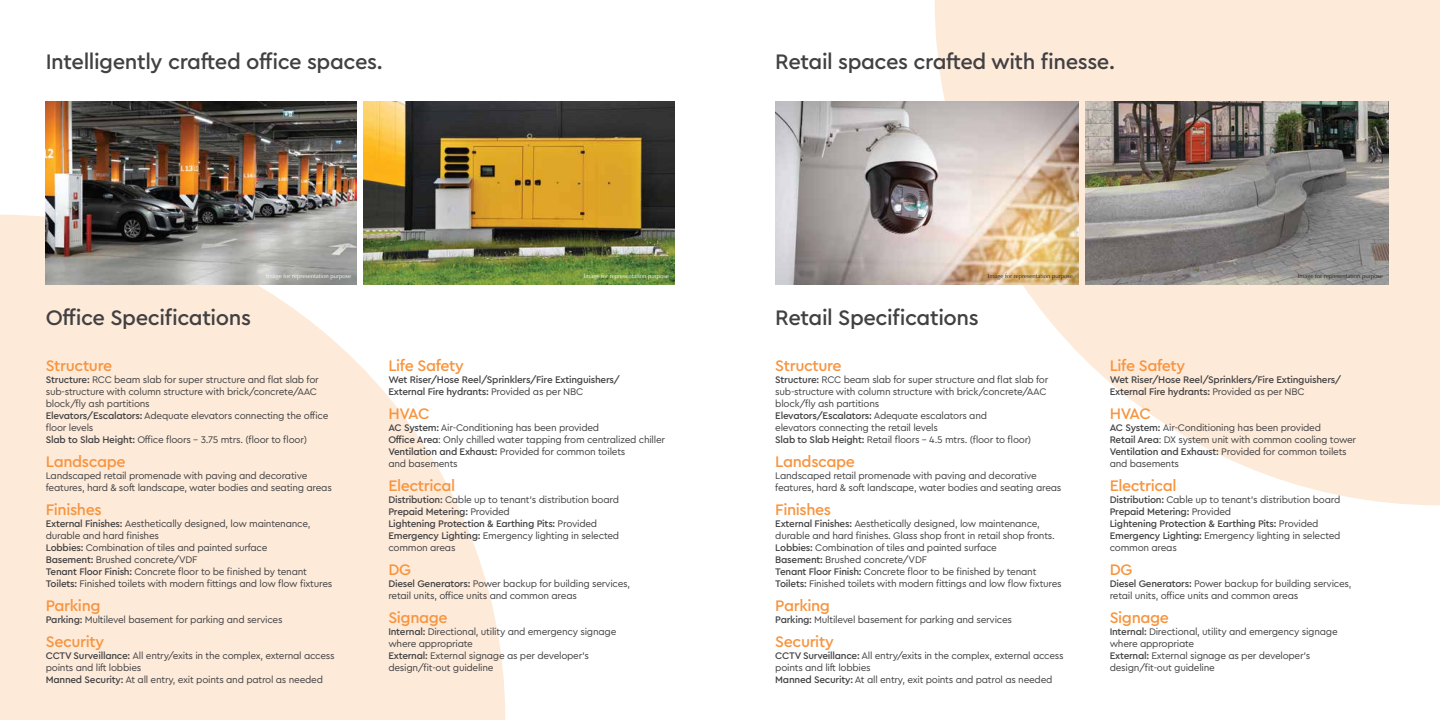
<style>
.page{position:relative;width:1440px;height:720px;background:#fff}
.page>*{position:absolute;margin:0;border:0;box-sizing:border-box;transform-origin:0 0}
.t1{font:500 22px "Cera Godrej Interio";letter-spacing:-.02em;color:#414042}
.t2{font:500 16px "Cera Godrej Interio";letter-spacing:-.025em;color:#f7943e}
.t3{font:10px/12px "Cera Godrej Interio";letter-spacing:-.025em;color:#414042}
.t4{font:500 10px/12px "Cera Godrej Interio";letter-spacing:-.025em;color:#414042}
.t5{font:6px "Optima LT";color:#fff}
.t6{font:6px "Optima LT";color:#231f20}
.s1{font-weight:500}
.s2{font-weight:400}
</style>
<div class="page">
<svg style="left:0;top:215px;width:505px;height:505px;background:#fdecde"></svg>
<img style="left:46px;top:102px;width:311px;height:183px">
<img style="left:364px;top:102px;width:311px;height:183px">
<svg style="left:935px;top:0;width:505px;height:505px;fill:#fdead9"></svg>
<img style="left:775px;top:102px;width:304px;height:183px">
<img style="left:1085px;top:102px;width:303px;height:183px">
<h1 class="t1" style="left:46px;top:47px;width:338px">Intelligently crafted office spaces.</h1>
<h1 class="t1" style="left:775px;top:47px;width:341px">Retail spaces crafted with finesse.</h1>
<p class="t5" style="left:266px;top:272px;width:87px">Image for representation purpose</p>
<p class="t5" style="left:584px;top:272px;width:87px">Image for representation purpose</p>
<p class="t6" style="left:988px;top:272px;width:87px">Image for representation purpose</p>
<p class="t6" style="left:1298px;top:272px;width:87px">Image for representation purpose</p>
<h1 class="t1" style="left:46px;top:303px;width:207px">Office Specifications</h1>
<h1 class="t1" style="left:775px;top:303px;width:205px">Retail Specifications</h1>
<h2 class="t2" style="left:46px;top:355px;width:68px">Structure</h2>
<p class="t3" style="left:46px;top:373px;width:284px"><span class="s1">Structure:</span> RCC beam slab for super structure and flat slab for sub-structure with column structure with brick/concrete/AAC block/fly ash partitions<br><span class="s1">Elevators/Escalators:</span> Adequate elevators connecting the office floor levels<br><span class="s1">Slab to Slab Height:</span> Office floors – 3.75 mtrs. (floor to floor)</p>
<h2 class="t2" style="left:46px;top:451px;width:81px">Landscape</h2>
<p class="t3" style="left:46px;top:469px;width:288px">Landscaped retail promenade with paving and decorative features, hard &amp; soft landscape, water bodies and seating areas</p>
<h2 class="t2" style="left:46px;top:499px;width:57px">Finishes</h2>
<p class="t3" style="left:46px;top:517px;width:288px"><span class="s1">External Finishes:</span> Aesthetically designed, low maintenance, durable and hard finishes<br><span class="s1">Lobbies:</span> Combination of tiles and painted surface<br><span class="s1">Basement:</span> Brushed concrete/VDF<br><span class="s1">Tenant Floor Finish:</span> Concrete floor to be finished by tenant <span class="s1">Toilets:</span> Finished toilets with modern fittings and low flow fixtures</p>
<h2 class="t2" style="left:46px;top:595px;width:56px">Parking</h2>
<p class="t3" style="left:46px;top:613px;width:238px"><span class="s1">Parking:</span> Multilevel basement for parking and services</p>
<h2 class="t2" style="left:46px;top:631px;width:60px">Security</h2>
<p class="t3" style="left:46px;top:649px;width:290px"><span class="s1">CCTV Surveillance:</span> All entry/exits in the complex, external access points and lift lobbies<br><span class="s1">Manned Security:</span> At all entry, exit points and patrol as needed</p>
<h2 class="t2" style="left:388px;top:355px;width:77px">Life Safety</h2>
<p class="t4" style="left:388px;top:373px;width:233px">Wet Riser/Hose Reel/Sprinklers/Fire Extinguishers/<br>External Fire hydrants: <span class="s2">Provided as per NBC</span></p>
<h2 class="t2" style="left:388px;top:403px;width:43px">HVAC</h2>
<p class="t3" style="left:388px;top:421px;width:278px"><span class="s1">AC System:</span> Air-Conditioning has been provided<br><span class="s1">Office Area</span>: Only chilled water tapping from centralized chiller <span class="s1">Ventilation and Exhaust:</span> Provided for common toilets<br>and basements</p>
<h2 class="t2" style="left:388px;top:475px;width:68px">Electrical</h2>
<p class="t3" style="left:388px;top:493px;width:232px"><span class="s1">Distribution:</span> Cable up to tenant’s distribution board <span class="s1">Prepaid Metering:</span> Provided<br><span class="s1">Lightening Protection &amp; Earthing Pits:</span> Provided <span class="s1">Emergency Lighting:</span> Emergency lighting in selected common areas</p>
<h2 class="t2" style="left:388px;top:559px;width:24px">DG</h2>
<p class="t3" style="left:388px;top:577px;width:243px"><span class="s1">Diesel Generators:</span> Power backup for building services, retail units, office units and common areas</p>
<h2 class="t2" style="left:388px;top:607px;width:61px">Signage</h2>
<p class="t3" style="left:388px;top:625px;width:230px"><span class="s1">Internal:</span> Directional, utility and emergency signage where appropriate<br><span class="s1">External:</span> External signage as per developer’s design/fit-out guideline</p>
<h2 class="t2" style="left:775px;top:355px;width:68px">Structure</h2>
<p class="t3" style="left:775px;top:373px;width:274px"><span class="s1">Structure:</span> RCC beam slab for super structure and flat slab for sub-structure with column structure with brick/concrete/AAC block/fly ash partitions<br><span class="s1">Elevators/Escalators:</span> Adequate escalators and<br>elevators connecting the retail levels<br><span class="s1">Slab to Slab Height:</span> Retail floors – 4.5 mtrs. (floor to floor)</p>
<h2 class="t2" style="left:775px;top:451px;width:81px">Landscape</h2>
<p class="t3" style="left:775px;top:469px;width:288px">Landscaped retail promenade with paving and decorative features, hard &amp; soft landscape, water bodies and seating areas</p>
<h2 class="t2" style="left:775px;top:499px;width:57px">Finishes</h2>
<p class="t3" style="left:775px;top:517px;width:288px"><span class="s1">External Finishes:</span> Aesthetically designed, low maintenance, durable and hard finishes. Glass shop front in retail shop fronts.<br><span class="s1">Lobbies:</span> Combination of tiles and painted surface<br><span class="s1">Basement:</span> Brushed concrete/VDF<br><span class="s1">Tenant Floor Finish:</span> Concrete floor to be finished by tenant <span class="s1">Toilets:</span> Finished toilets with modern fittings and low flow fixtures</p>
<h2 class="t2" style="left:775px;top:595px;width:56px">Parking</h2>
<p class="t3" style="left:775px;top:613px;width:238px"><span class="s1">Parking:</span> Multilevel basement for parking and services</p>
<h2 class="t2" style="left:775px;top:631px;width:60px">Security</h2>
<p class="t3" style="left:775px;top:649px;width:290px"><span class="s1">CCTV Surveillance:</span> All entry/exits in the complex, external access points and lift lobbies<br><span class="s1">Manned Security:</span> At all entry, exit points and patrol as needed</p>
<h2 class="t2" style="left:1110px;top:355px;width:77px">Life Safety</h2>
<p class="t4" style="left:1110px;top:373px;width:233px">Wet Riser/Hose Reel/Sprinklers/Fire Extinguishers/<br>External Fire hydrants: <span class="s2">Provided as per NBC</span></p>
<h2 class="t2" style="left:1110px;top:403px;width:43px">HVAC</h2>
<p class="t3" style="left:1110px;top:421px;width:248px"><span class="s1">AC System:</span> Air-Conditioning has been provided<br><span class="s1">Retail Area</span>: DX system unit with common cooling tower <span class="s1">Ventilation and Exhaust:</span> Provided for common toilets and basements</p>
<h2 class="t2" style="left:1110px;top:475px;width:68px">Electrical</h2>
<p class="t3" style="left:1110px;top:493px;width:232px"><span class="s1">Distribution:</span> Cable up to tenant’s distribution board <span class="s1">Prepaid Metering:</span> Provided<br><span class="s1">Lightening Protection &amp; Earthing Pits:</span> Provided <span class="s1">Emergency Lighting:</span> Emergency lighting in selected common areas</p>
<h2 class="t2" style="left:1110px;top:559px;width:24px">DG</h2>
<p class="t3" style="left:1110px;top:577px;width:243px"><span class="s1">Diesel Generators:</span> Power backup for building services, retail units, office units and common areas</p>
<h2 class="t2" style="left:1110px;top:607px;width:61px">Signage</h2>
<p class="t3" style="left:1110px;top:625px;width:230px"><span class="s1">Internal:</span> Directional, utility and emergency signage where appropriate<br><span class="s1">External:</span> External signage as per developer’s design/fit-out guideline</p>
</div>
